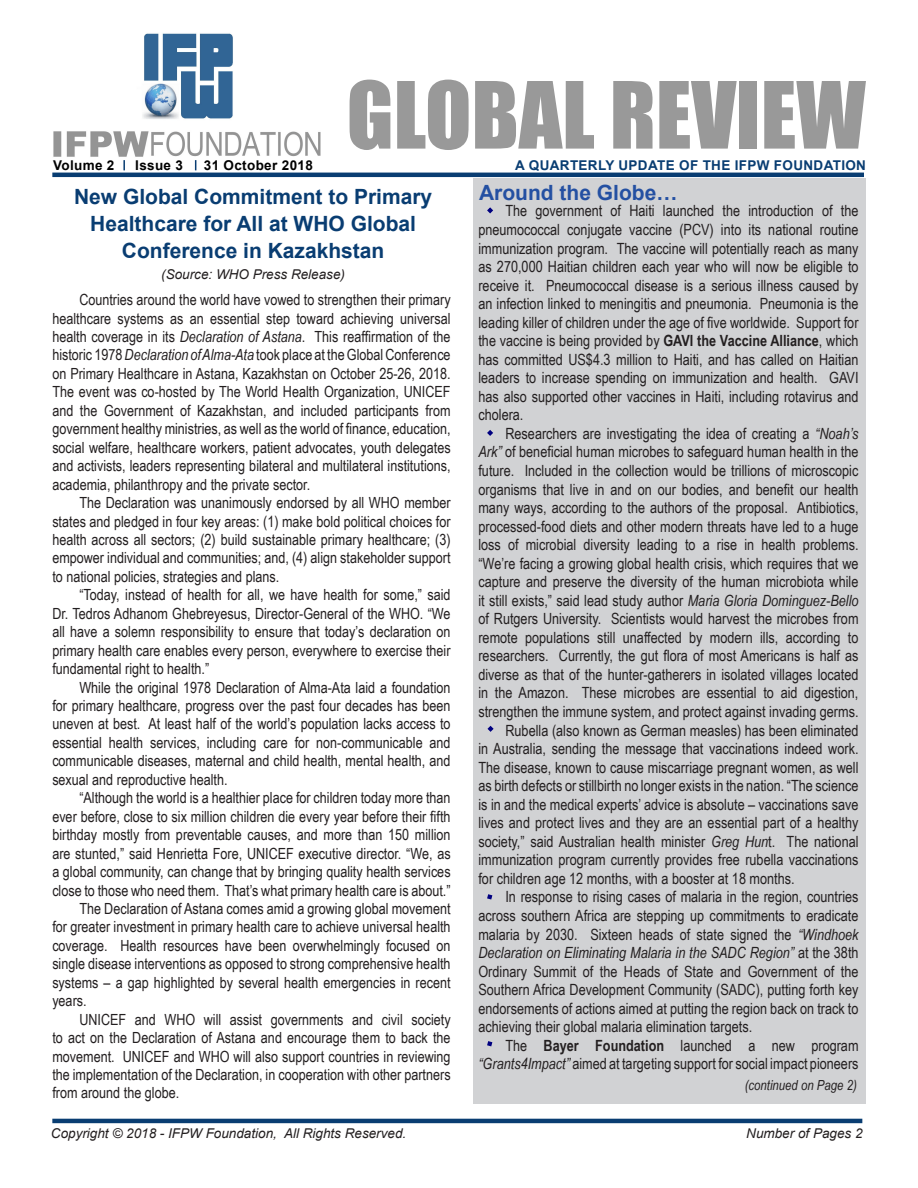
<style>
.page{position:relative;width:918px;height:1188px;background:#fff}
.page>*{position:absolute;margin:0;border:0;box-sizing:border-box;transform-origin:0 0}
.Source{font:85.5px "Impact";color:#999}
.t1{font:700 21px/27px "Arial";color:#093d72;text-align:center}
.t2{font:700 21px "Arial";color:#2450a2}
.t3{font:15.45px/18.6px "Arial Narrow";color:#231f20;text-align:justify}
.t4{font:15.3px/18.5px "Arial Narrow";color:#231f20;text-align:justify}
.t5{font:italic 13.8px "Arial Narrow";color:#231f20}
.t6{font:italic 13.5px "Arial";color:#231f20}
.Source-2{font:700 13.5px "Arial";letter-spacing:.025em;color:#093d72}
.Source-3{font:700 13.5px "Arial";letter-spacing:.025em;color:#000}
.s1{font-style:italic}
.s2{font-weight:700}
</style>
<div class="page">
<div style="left:473px;top:178px;width:393px;height:926px;background:#d1d2d4"></div>
<svg style="left:487px;top:207px;width:6px;height:7px"></svg>
<svg style="left:487px;top:430px;width:6px;height:6px"></svg>
<hr style="left:52px;top:173px;width:812px;height:4px;background:#093d72">
<svg style="left:123px;top:160px;width:2px;height:10px"></svg>
<img style="left:53px;top:33px;width:267px;height:124px">
<hr style="left:52px;top:1119px;width:810px;height:4px;background:#093d72">
<svg style="left:487px;top:894px;width:6px;height:6px"></svg>
<svg style="left:487px;top:725px;width:7px;height:7px"></svg>
<svg style="left:487px;top:1041px;width:6px;height:6px"></svg>
<p class="Source-3" style="left:53px;top:155px;width:63px">Volume 2</p>
<p class="Source-3" style="left:135px;top:155px;width:49px">Issue 3</p>
<p class="Source-3" style="left:204px;top:155px;width:111px">31 October 2018</p>
<p class="Source" style="left:347px;top:49px;width:521px">GLOBAL REVIEW</p>
<p class="Source-2" style="left:515px;top:155px;width:352px">A QUARTERLY UPDATE OF THE IFPW FOUNDATION</p>
<p class="t1" style="left:74px;top:184px;width:360px">New Global Commitment to Primary</p>
<p class="t2" style="left:479px;top:177px;width:200px">Around the Globe…</p>
<p class="t1" style="left:90px;top:211px;width:327px">Healthcare for All at WHO Global<br>Conference in Kazakhstan</p>
<p class="t6" style="left:161px;top:266px;width:185px">(Source: WHO Press Release)</p>
<p class="t4" style="left:52px;top:290px;width:400px;text-indent:27px">Countries around the world have vowed to strengthen their primary healthcare systems as an essential step toward achieving universal health coverage in its <span class="s1">Declaration of Astana</span>. This reaffirmation of the historic 1978 <span class="s1">Declaration of Alma-Ata</span> took place at the Global Conference on Primary Healthcare in Astana, Kazakhstan on October 25-26, 2018.<br>The event was co-hosted by The World Health Organization, UNICEF and the Government of Kazakhstan, and included participants from government healthy ministries, as well as the world of finance, education, social welfare, healthcare workers, patient advocates, youth delegates and activists, leaders representing bilateral and multilateral institutions, academia, philanthropy and the private sector.</p>
<p class="t4" style="left:52px;top:493px;width:400px;text-indent:27px">The Declaration was unanimously endorsed by all WHO member states and pledged in four key areas: (1) make bold political choices for health across all sectors; (2) build sustainable primary healthcare; (3) empower individual and communities; and, (4) align stakeholder support to national policies, strategies and plans.</p>
<p class="t4" style="left:52px;top:585px;width:400px;text-indent:27px">“Today, instead of health for all, we have health for some,” said Dr. Tedros Adhanom Ghebreyesus, Director-General of the WHO. “We all have a solemn responsibility to ensure that today’s declaration on primary health care enables every person, everywhere to exercise their fundamental right to health.”</p>
<p class="t4" style="left:52px;top:677px;width:400px;text-indent:27px">While the original 1978 Declaration of Alma-Ata laid a foundation for primary healthcare, progress over the past four decades has been uneven at best. At least half of the world’s population lacks access to essential health services, including care for non-communicable and communicable diseases, maternal and child health, mental health, and sexual and reproductive health.</p>
<p class="t4" style="left:52px;top:788px;width:400px;text-indent:27px">“Although the world is a healthier place for children today more than ever before, close to six million children die every year before their fifth birthday mostly from preventable causes, and more than 150 million are stunted,” said Henrietta Fore, UNICEF executive director. “We, as a global community, can change that by bringing quality health services close to those who need them. That’s what primary health care is about.”</p>
<p class="t4" style="left:52px;top:899px;width:400px;text-indent:27px">The Declaration of Astana comes amid a growing global movement for greater investment in primary health care to achieve universal health coverage. Health resources have been overwhelmingly focused on single disease interventions as opposed to strong comprehensive health systems – a gap highlighted by several health emergencies in recent years.</p>
<p class="t4" style="left:52px;top:1009px;width:400px;text-indent:27px">UNICEF and WHO will assist governments and civil society to act on the Declaration of Astana and encourage them to back the movement. UNICEF and WHO will also support countries in reviewing the implementation of the Declaration, in cooperation with other partners from around the globe.</p>
<p class="t3" style="left:478px;top:201px;width:382px;text-indent:27px">The government of Haiti launched the introduction of the pneumococcal conjugate vaccine (PCV) into its national routine immunization program. The vaccine will potentially reach as many as 270,000 Haitian children each year who will now be eligible to receive it. Pneumococcal disease is a serious illness caused by an infection linked to meningitis and pneumonia. Pneumonia is the leading killer of children under the age of five worldwide. Support for the vaccine is being provided by <span class="s2">GAVI the Vaccine Alliance</span>, which has committed US$4.3 million to Haiti, and has called on Haitian leaders to increase spending on immunization and health. GAVI has also supported other vaccines in Haiti, including rotavirus and cholera.</p>
<p class="t3" style="left:478px;top:424px;width:382px;text-indent:27px">Researchers are investigating the idea of creating a <span class="s1">“Noah’s Ark”</span> of beneficial human microbes to safeguard human health in the future. Included in the collection would be trillions of microscopic organisms that live in and on our bodies, and benefit our health many ways, according to the authors of the proposal. Antibiotics, processed-food diets and other modern threats have led to a huge loss of microbial diversity leading to a rise in health problems. “We’re facing a growing global health crisis, which requires that we capture and preserve the diversity of the human microbiota while it still exists,” said lead study author <span class="s1">Maria Gloria Dominguez-Bello </span>of Rutgers University. Scientists would harvest the microbes from remote populations still unaffected by modern ills, according to researchers. Currently, the gut flora of most Americans is half as diverse as that of the hunter-gatherers in isolated villages located in the Amazon. These microbes are essential to aid digestion, strengthen the immune system, and protect against invading germs.</p>
<p class="t3" style="left:478px;top:720px;width:382px;text-indent:27px">Rubella (also known as German measles) has been eliminated in Australia, sending the message that vaccinations indeed work.<br>The disease, known to cause miscarriage pregnant women, as well as birth defects or stillbirth no longer exists in the nation. “The science is in and the medical experts’ advice is absolute – vaccinations save lives and protect lives and they are an essential part of a healthy society,” said Australian health minister <span class="s1">Greg Hun</span>t. The national immunization program currently provides free rubella vaccinations for children age 12 months, with a booster at 18 months.</p>
<p class="t3" style="left:478px;top:887px;width:382px;text-indent:27px">In response to rising cases of malaria in the region, countries across southern Africa are stepping up commitments to eradicate malaria by 2030. Sixteen heads of state signed the <span class="s1">“Windhoek Declaration on Eliminating Malaria in the SADC Region”</span> at the 38th Ordinary Summit of the Heads of State and Government of the Southern Africa Development Community (SADC), putting forth key endorsements of actions aimed at putting the region back on track to achieving their global malaria elimination targets.</p>
<p class="t3" style="left:478px;top:1035px;width:382px;text-align:right">The <span class="s2">Bayer Foundation</span> launched a new program <span class="s1">“Grants4Impact”</span> aimed at targeting support for social impact pioneers</p>
<p class="t5" style="left:745px;top:1076px;width:113px">(continued on Page 2)</p>
<p class="t6" style="left:51px;top:1124px;width:357px">Copyright © 2018 - IFPW Foundation, All Rights Reserved.</p>
<p class="t6" style="left:746px;top:1124px;width:118px">Number of Pages 2</p>
</div>
